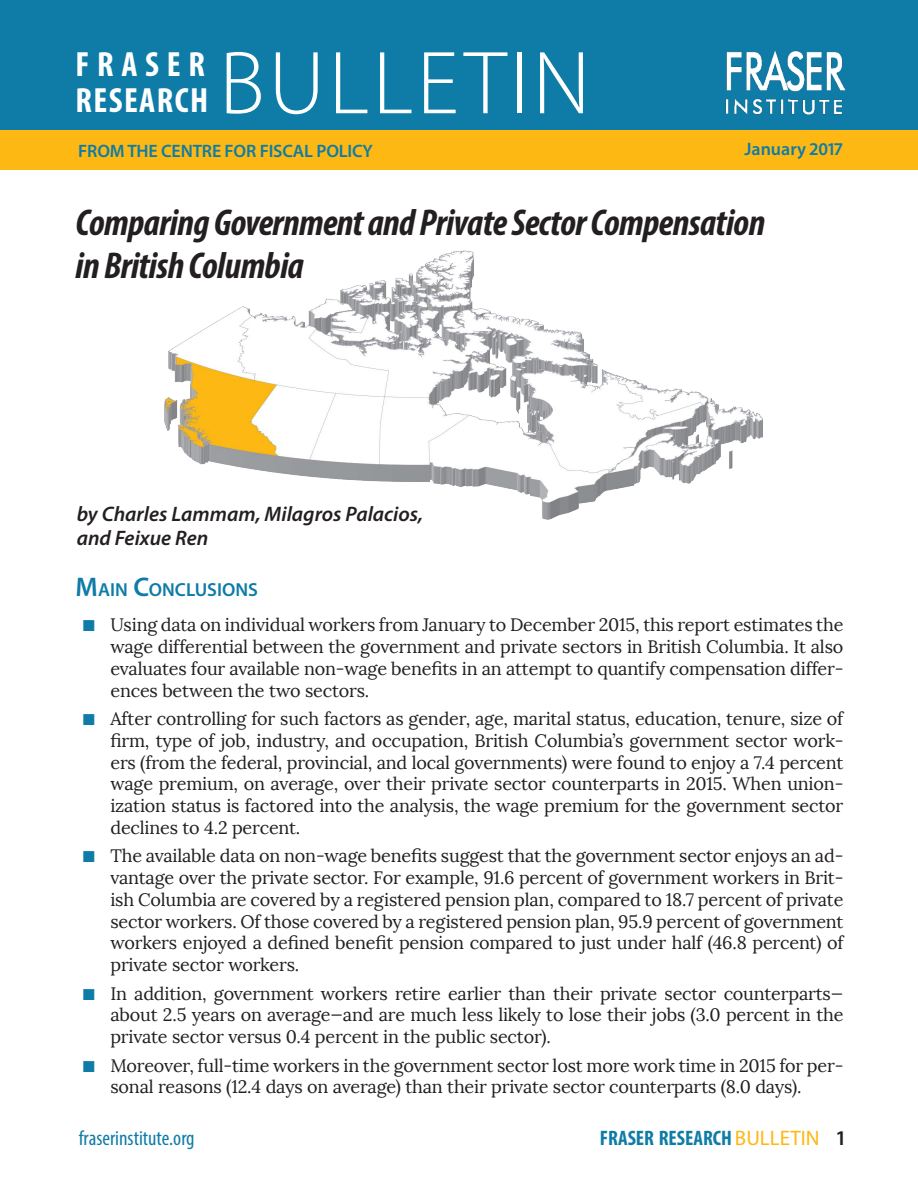
<style>
.page{position:relative;width:918px;height:1188px;background:#fff}
.page>*{position:absolute;margin:0;border:0;box-sizing:border-box;transform-origin:0 0}
.t1{font:300 90.3px "Myriad Pro";letter-spacing:.04em;color:#fff}
.t2{font:italic 700 condensed 37.5px/43.5px "Myriad Pro";letter-spacing:-.015em;color:#231f20}
.t3{font:700 condensed 35.1px/36px "Myriad Pro";letter-spacing:.04em;color:#fff}
.author_byline{font:italic 600 21px "Myriad Pro";color:#231f20}
.t4{font:700 condensed 21px "Myriad Pro";color:#0f7ca7}
.t5{font:condensed 21px "Myriad Pro";color:#0f7ca7}
.Head_2{font:600 18.9px "Myriad Pro";color:#0f7ca7}
.t6{font:18px/21.8px "Lora";letter-spacing:-.01em;color:#231f20;text-align:justify}
.t7{font:600 18px "Myriad Pro";letter-spacing:-.01em;color:#0f7ca7}
.s1{font-size:27px}
.s2{font-weight:400;font-stretch:normal;color:#fdb813}
.s3{font-weight:600;font-stretch:normal;color:#231f20}
</style>
<div class="page">
<div style="left:0;top:123px;width:918px;height:46px;background:#fdb813"></div>
<div style="left:0;top:0;width:918px;height:130px;background:#0f7ca7"></div>
<img style="left:725px;top:50px;width:120px;height:65px">
<img style="left:165px;top:250px;width:597px;height:270px">
<p class="t3" style="left:76px;top:45px;width:134px">FRASER<br>RESEARCH</p>
<p class="t1" style="left:219px;top:29px;width:373px">BULLETIN</p>
<p class="t7" style="left:78px;top:140px;width:296px">FROM THE CENTRE FOR FISCAL POLICY</p>
<p class="t7" style="left:745px;top:137px;width:99px">January 2017</p>
<p class="t2" style="left:76px;top:200px;width:691px">Comparing Government and Private Sector Compensation in British Columbia</p>
<p class="author_byline" style="left:77px;top:501px;width:348px">by Charles Lammam, Milagros Palacios,</p>
<p class="author_byline" style="left:77px;top:525px;width:133px">and Feixue Ren</p>
<p class="Head_2" style="left:76px;top:578px;width:184px"><span class="s1">M</span>AIN <span class="s1">C</span>ONCLUSIONS</p>
<p class="t6" style="left:110px;top:615px;width:735px">Using data on individual workers from January to December 2015, this report estimates the wage differential between the government and private sectors in British Columbia. It also evaluates four available non-wage benefits in an attempt to quantify compensation differ&shy;ences between the two sectors.</p>
<p class="t6" style="left:110px;top:708px;width:735px">After controlling for such factors as gender, age, marital status, education, tenure, size of firm, type of job, industry, and occupation, British Columbia’s government sector work&shy;ers (from the federal, provincial, and local governments) were found to enjoy a 7.4 percent wage premium, on average, over their private sector counterparts in 2015. When union&shy;ization status is factored into the analysis, the wage premium for the government sector declines to 4.2 percent.</p>
<p class="t6" style="left:110px;top:846px;width:735px">The available data on non-wage benefits suggest that the government sector enjoys an ad&shy;vantage over the private sector. For example, 91.6 percent of government workers in Brit&shy;ish Columbia are covered by a registered pension plan, compared to 18.7 percent of private sector workers. Of those covered by a registered pension plan, 95.9 percent of government workers enjoyed a defined benefit pension compared to just under half (46.8 percent) of private sector workers.</p>
<p class="t6" style="left:110px;top:983px;width:735px">In addition, government workers retire earlier than their private sector counterparts— about 2.5 years on average—and are much less likely to lose their jobs (3.0 percent in the private sector versus 0.4 percent in the public sector).</p>
<p class="t6" style="left:110px;top:1055px;width:735px">Moreover, full-time workers in the government sector lost more work time in 2015 for per&shy;sonal reasons (12.4 days on average) than their private sector counterparts (8.0 days).</p>
<p class="t5" style="left:79px;top:1126px;width:117px">fraserinstitute.org</p>
<p class="t4" style="left:600px;top:1125px;width:246px">FRASER RESEARCH <span class="s2">BULLETIN</span> <span class="s3">1</span></p>
</div>
